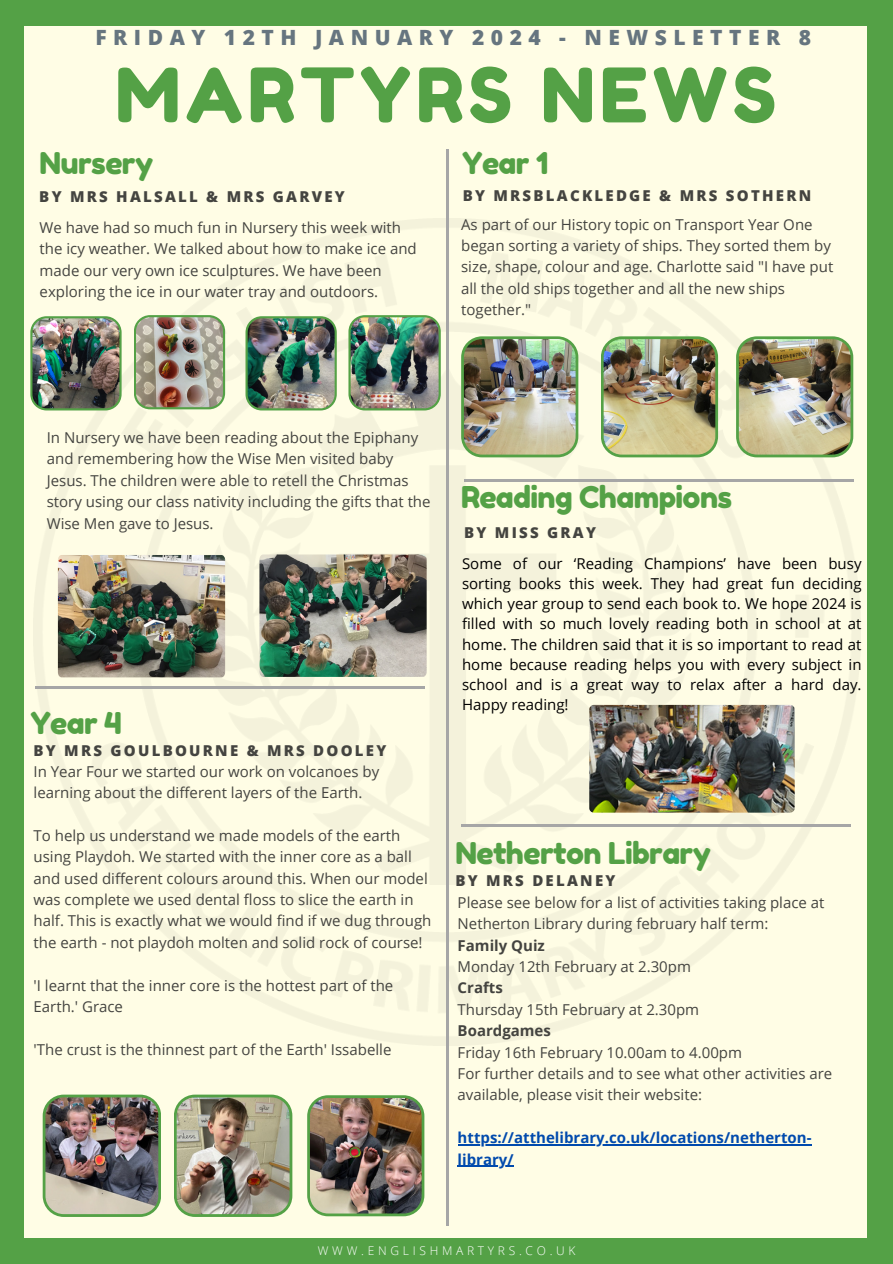
<style>
.page{position:relative;width:893px;height:1264px;background:#fff}
.page>*{position:absolute;margin:0;border:0;box-sizing:border-box;transform-origin:0 0}
.t1{font:74.85px "Fredoka One";letter-spacing:.065em;color:#54a146}
.t2{font:30px "Fredoka One";letter-spacing:-.02em;color:#54a146}
.t3{font:800 21px "Open Sans";letter-spacing:.31em;color:#66757f}
.t4{font:15px/21.3px "Open Sans";color:#444440}
.t5{font:15px/20.2px "Open Sans";color:#000;text-align:justify}
.t6{font:800 15px "Open Sans";letter-spacing:.15em;color:#444440}
.t7{font:700 15px/21.3px "Open Sans";color:#004aad}
.t8{font:700 15px "Open Sans";color:#444440}
.t9{font:300 12px "Open Sans";letter-spacing:.31em;color:#fff}
</style>
<div class="page">
<div style="left:0;top:0;width:892px;height:1263px;background:#54a146"></div>
<div style="left:25px;top:26px;width:841px;height:1211px;background:#fffde5"></div>
<img style="left:34px;top:218px;width:826px;height:827px">
<hr style="left:35px;top:686px;width:389px;height:2px;background:#a6a6a6">
<img style="left:43px;top:1094px;width:118px;height:122px">
<hr style="left:446px;top:149px;width:2px;height:1076px;background:#a6a6a6">
<img style="left:348px;top:315px;width:93px;height:95px">
<img style="left:174px;top:1094px;width:118px;height:122px">
<img style="left:307px;top:1095px;width:117px;height:121px">
<img style="left:245px;top:316px;width:92px;height:94px">
<img style="left:134px;top:315px;width:91px;height:94px">
<img style="left:30px;top:316px;width:92px;height:94px">
<img style="left:461px;top:336px;width:117px;height:121px">
<img style="left:601px;top:336px;width:117px;height:121px">
<img style="left:736px;top:336px;width:117px;height:121px">
<hr style="left:464px;top:479px;width:389px;height:2px;background:#a6a6a6">
<hr style="left:461px;top:824px;width:389px;height:2px;background:#a6a6a6">
<img style="left:589px;top:705px;width:205px;height:107px;border-radius:5px">
<img style="left:58px;top:555px;width:167px;height:122px">
<img style="left:259px;top:554px;width:167px;height:123px">
<hr style="left:457px;top:1144px;width:354px;height:1px;background:#004aad">
<hr style="left:457px;top:1165px;width:56px;height:1px;background:#004aad">
<p class="t3" style="left:95px;top:23px;width:717px">FRIDAY 12TH JANUARY 2024 - NEWSLETTER 8</p>
<p class="t1" style="left:115px;top:49px;width:662px">MARTYRS NEWS</p>
<p class="t2" style="left:40px;top:144px;width:115px">Nursery</p>
<p class="t6" style="left:39px;top:186px;width:307px">BY MRS HALSALL &amp; MRS GARVEY</p>
<p class="t4" style="left:40px;top:216px;width:378px">We have had so much fun in Nursery this week with the icy weather. We talked about how to make ice and made our very own ice sculptures. We have been exploring the ice in our water tray and outdoors.</p>
<p class="t2" style="left:462px;top:144px;width:88px">Year 1</p>
<p class="t6" style="left:462px;top:185px;width:350px">BY MRSBLACKLEDGE &amp; MRS SOTHERN</p>
<p class="t4" style="left:461px;top:213px;width:373px">As part of our History topic on Transport Year One began sorting a variety of ships. They sorted them by size, shape, colour and age. Charlotte said "I have put all the old ships together and all the new ships together."</p>
<p class="t4" style="left:47px;top:426px;width:385px">In Nursery we have been reading about the Epiphany and remembering how the Wise Men visited baby Jesus. The children were able to retell the Christmas story using our class nativity including the gifts that the Wise Men gave to Jesus.</p>
<p class="t2" style="left:30px;top:705px;width:93px">Year 4</p>
<p class="t6" style="left:34px;top:740px;width:354px">BY MRS GOULBOURNE &amp; MRS DOOLEY</p>
<p class="t4" style="left:34px;top:760px;width:347px">In Year Four we started our work on volcanoes by learning about the different layers of the Earth.</p>
<p class="t4" style="left:34px;top:824px;width:399px">To help us understand we made models of the earth using Playdoh. We started with the inner core as a ball and used different colours around this. When our model was complete we used dental floss to slice the earth in half. This is exactly what we would find if we dug through the earth - not playdoh molten and solid rock of course!</p>
<p class="t4" style="left:34px;top:974px;width:361px">'I learnt that the inner core is the hottest part of the<br>Earth.' Grace</p>
<p class="t4" style="left:34px;top:1038px;width:359px">'The crust is the thinnest part of the Earth' Issabelle</p>
<p class="t2" style="left:461px;top:478px;width:273px">Reading Champions</p>
<p class="t6" style="left:464px;top:521px;width:133px">BY MISS GRAY</p>
<p class="t5" style="left:462px;top:552px;width:401px">Some of our ‘Reading Champions’ have been busy sorting books this week. They had great fun deciding which year group to send each book to. We hope 2024 is filled with so much lovely reading both in school at at home. The children said that it is so important to read at home because reading helps you with every subject in school and is a great way to relax after a hard day.<br>Happy reading!</p>
<p class="t2" style="left:455px;top:834px;width:257px">Netherton Library</p>
<p class="t6" style="left:455px;top:869px;width:161px">BY MRS DELANEY</p>
<p class="t4" style="left:457px;top:891px;width:368px">Please see below for a list of activities taking place at<br>Netherton Library during february half term:</p>
<p class="t8" style="left:457px;top:934px;width:89px">Family Quiz</p>
<p class="t4" style="left:457px;top:955px;width:235px">Monday 12th February at 2.30pm</p>
<p class="t8" style="left:457px;top:977px;width:47px">Crafts</p>
<p class="t4" style="left:457px;top:998px;width:243px">Thursday 15th February at 2.30pm</p>
<p class="t8" style="left:457px;top:1020px;width:95px">Boardgames</p>
<p class="t4" style="left:457px;top:1041px;width:286px">Friday 16th February 10.00am to 4.00pm</p>
<p class="t4" style="left:457px;top:1062px;width:376px">For further details and to see what other activities are available, please visit their website:</p>
<p class="t7" style="left:457px;top:1126px;width:355px">https://atthelibrary.co.uk/locations/netherton&shy;library/</p>
<p class="t9" style="left:318px;top:1242px;width:259px">WWW.ENGLISHMARTYRS.CO.UK</p>
</div>
